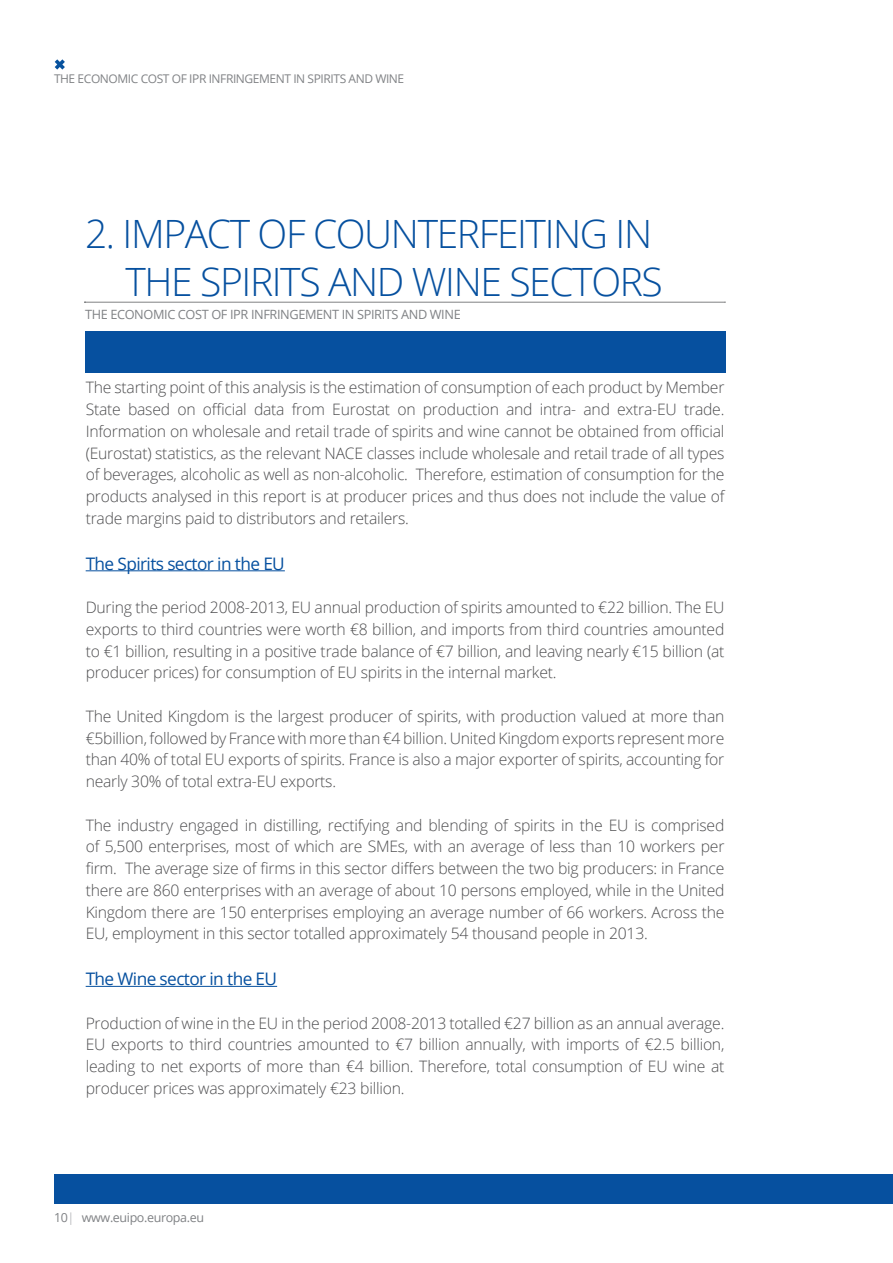
<style>
.page{position:relative;width:893px;height:1263px;background:#fff}
.page>*{position:absolute;margin:0;border:0;box-sizing:border-box;transform-origin:0 0}
.t1{font:300 39px/48px "Open Sans";letter-spacing:-.035em;color:#06509f;text-align:right}
.t2{font:17.25px "Open Sans";letter-spacing:-.035em;color:#06509f}
.t3{font:300 15.75px/21.8px "Open Sans";letter-spacing:-.015em;color:#4d4d4f;text-align:justify}
.t4{font:12.75px "Open Sans";letter-spacing:-.03em;color:#808285}
.t5{font:12.45px "Open Sans";letter-spacing:-.03em;color:#808285}
.t6{font:12px "Open Sans";letter-spacing:-.035em;color:#808285}
.s1{color:#bcbec0}
</style>
<div class="page">
<div style="left:54px;top:1175px;width:839px;height:29px;background:#06509f"></div>
<svg style="left:55px;top:59px;width:10px;height:11px"></svg>
<div style="left:85px;top:331px;width:641px;height:42px;background:#06509f"></div>
<svg style="left:84px;top:302px;width:641px;height:1px"></svg>
<hr style="left:86px;top:570px;width:199px;height:1px;background:#06509f">
<hr style="left:86px;top:986px;width:191px;height:1px;background:#06509f">
<p class="t6" style="left:54px;top:71px;width:352px">THE ECONOMIC COST OF IPR INFRINGEMENT IN SPIRITS AND WINE</p>
<h1 class="t1" style="left:85px;top:209px;width:579px">2. IMPACT OF COUNTERFEITING IN<br>THE SPIRITS AND WINE SECTORS</h1>
<p class="t4" style="left:85px;top:306px;width:377px">THE ECONOMIC COST OF IPR INFRINGEMENT IN SPIRITS AND WINE</p>
<p class="t3" style="left:86px;top:376px;width:640px">The starting point of this analysis is the estimation of consumption of each product by Member State based on official data from Eurostat on production and intra- and extra-EU trade.<br>Information on wholesale and retail trade of spirits and wine cannot be obtained from official (Eurostat) statistics, as the relevant NACE classes include wholesale and retail trade of all types of beverages, alcoholic as well as non-alcoholic. Therefore, estimation of consumption for the products analysed in this report is at producer prices and thus does not include the value of trade margins paid to distributors and retailers.</p>
<p class="t2" style="left:86px;top:551px;width:201px">The Spirits sector in the EU</p>
<p class="t3" style="left:86px;top:596px;width:640px">During the period 2008-2013, EU annual production of spirits amounted to €22 billion. The EU exports to third countries were worth €8 billion, and imports from third countries amounted to €1 billion, resulting in a positive trade balance of €7 billion, and leaving nearly €15 billion (at producer prices) for consumption of EU spirits in the internal market.</p>
<p class="t3" style="left:86px;top:705px;width:640px">The United Kingdom is the largest producer of spirits, with production valued at more than €5billion, followed by France with more than €4 billion. United Kingdom exports represent more than 40% of total EU exports of spirits. France is also a major exporter of spirits, accounting for nearly 30% of total extra-EU exports.</p>
<p class="t3" style="left:86px;top:813px;width:640px">The industry engaged in distilling, rectifying and blending of spirits in the EU is comprised of 5,500 enterprises, most of which are SMEs, with an average of less than 10 workers per firm. The average size of firms in this sector differs between the two big producers: in France there are 860 enterprises with an average of about 10 persons employed, while in the United Kingdom there are 150 enterprises employing an average number of 66 workers. Across the EU, employment in this sector totalled approximately 54 thousand people in 2013.</p>
<p class="t2" style="left:86px;top:967px;width:193px">The Wine sector in the EU</p>
<p class="t3" style="left:86px;top:1011px;width:640px">Production of wine in the EU in the period 2008-2013 totalled €27 billion as an annual average.<br>EU exports to third countries amounted to €7 billion annually, with imports of €2.5 billion, leading to net exports of more than €4 billion. Therefore, total consumption of EU wine at producer prices was approximately €23 billion.</p>
<p class="t5" style="left:54px;top:1209px;width:152px">10<span class="s1">|</span> www.euipo.europa.eu</p>
</div>
